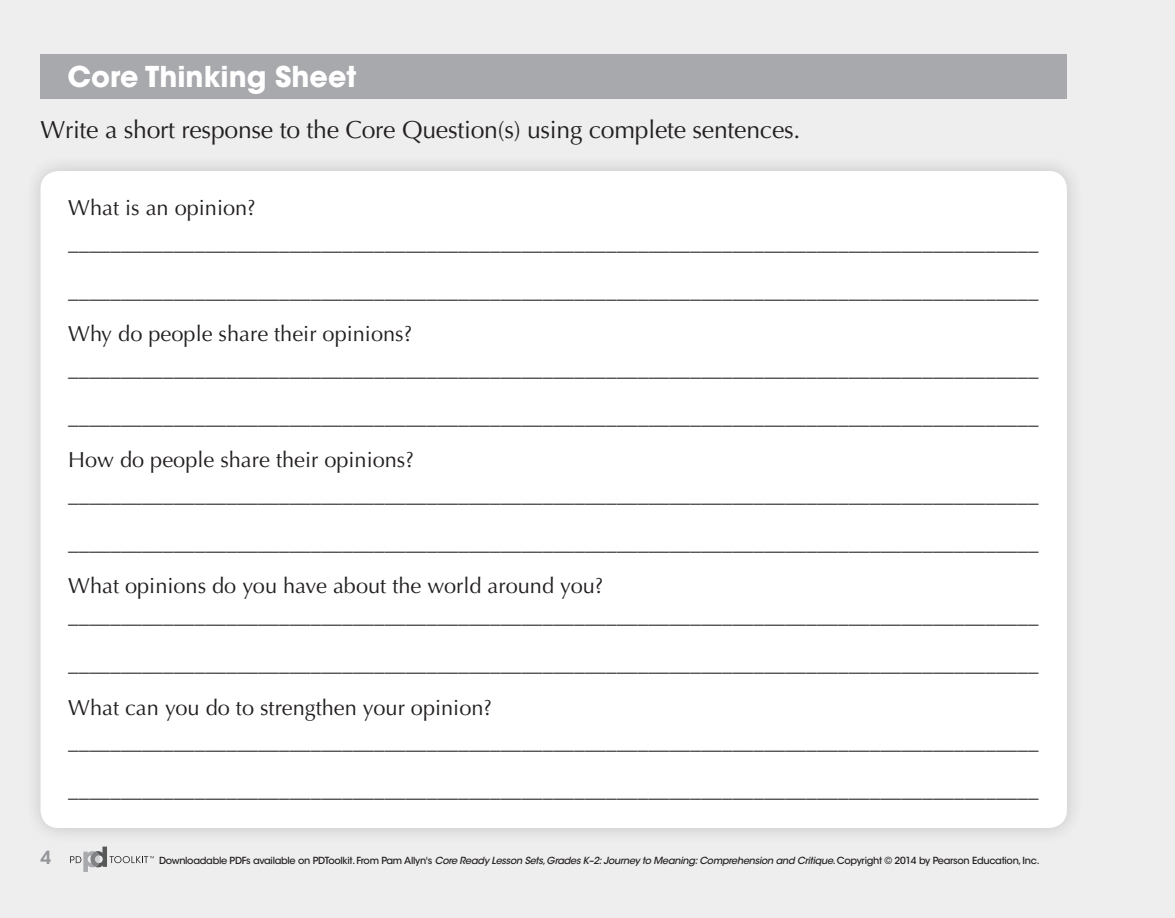
<style>
.page{position:relative;width:1175px;height:918px;background:#fff}
.page>*{position:absolute;margin:0;border:0;box-sizing:border-box;transform-origin:0 0}
.t1{font:700 28.5px "ITC Avant Garde Std";color:#fff}
.t2{font:24.75px "Optima LT Std";letter-spacing:-.01em;color:#231f20}
.t3{font:21.75px "Optima LT Std";color:#231f20}
.t4{font:21px "Optima LT Std";color:#231f20}
.t5{font:600 18px "ITC Avant Garde Std";color:#939598}
.t6{font:500 9.75px "ITC Avant Garde Std";letter-spacing:-.03em;color:#231f20}
.s1{font-style:italic}
</style>
<div class="page">
<hr style="left:1174px;top:0;width:1px;height:918px;background:#eeeeef">
<div style="left:0;top:0;width:1174px;height:918px;background:#eeeeef"></div>
<svg style="left:70px;top:847px;width:84px;height:25px"></svg>
<div style="left:24px;top:154px;width:1059px;height:691px;background:#e7e7e8"></div>
<div style="left:40px;top:171px;width:1026px;height:657px;background:#fff;border-radius:18px"></div>
<div style="left:40px;top:54px;width:1026px;height:45px;background:#a8a9ad"></div>
<h1 class="t1" style="left:68px;top:58px;width:290px">Core Thinking Sheet</h1>
<p class="t2" style="left:40px;top:115px;width:761px">Write a short response to the Core Question(s) using complete sentences.</p>
<p class="t3" style="left:68px;top:195px;width:189px">What is an opinion?</p>
<p class="t4" style="left:68px;top:231px;width:971px">____________________________________________________________________________________________</p>
<p class="t4" style="left:68px;top:279px;width:971px">____________________________________________________________________________________________</p>
<p class="t3" style="left:68px;top:321px;width:345px">Why do people share their opinions?</p>
<p class="t4" style="left:68px;top:357px;width:971px">____________________________________________________________________________________________</p>
<p class="t4" style="left:68px;top:405px;width:971px">____________________________________________________________________________________________</p>
<p class="t3" style="left:68px;top:447px;width:347px">How do people share their opinions?</p>
<p class="t4" style="left:68px;top:483px;width:971px">____________________________________________________________________________________________</p>
<p class="t4" style="left:68px;top:531px;width:971px">____________________________________________________________________________________________</p>
<p class="t3" style="left:68px;top:573px;width:536px">What opinions do you have about the world around you?</p>
<p class="t4" style="left:68px;top:604px;width:971px">____________________________________________________________________________________________</p>
<p class="t4" style="left:68px;top:652px;width:971px">____________________________________________________________________________________________</p>
<p class="t3" style="left:68px;top:695px;width:425px">What can you do to strengthen your opinion?</p>
<p class="t4" style="left:68px;top:730px;width:971px">____________________________________________________________________________________________</p>
<p class="t4" style="left:68px;top:778px;width:971px">____________________________________________________________________________________________</p>
<p class="t5" style="left:40px;top:846px;width:12px">4</p>
<p class="t6" style="left:159px;top:854px;width:882px">Downloadable PDFs available on PDToolkit. From Pam Allyn's <span class="s1">Core Ready Lesson Sets, Grades K–2: Journey to Meaning: Comprehension and Critique</span>. Copyright © 2014 by Pearson Education, Inc.</p>
</div>
